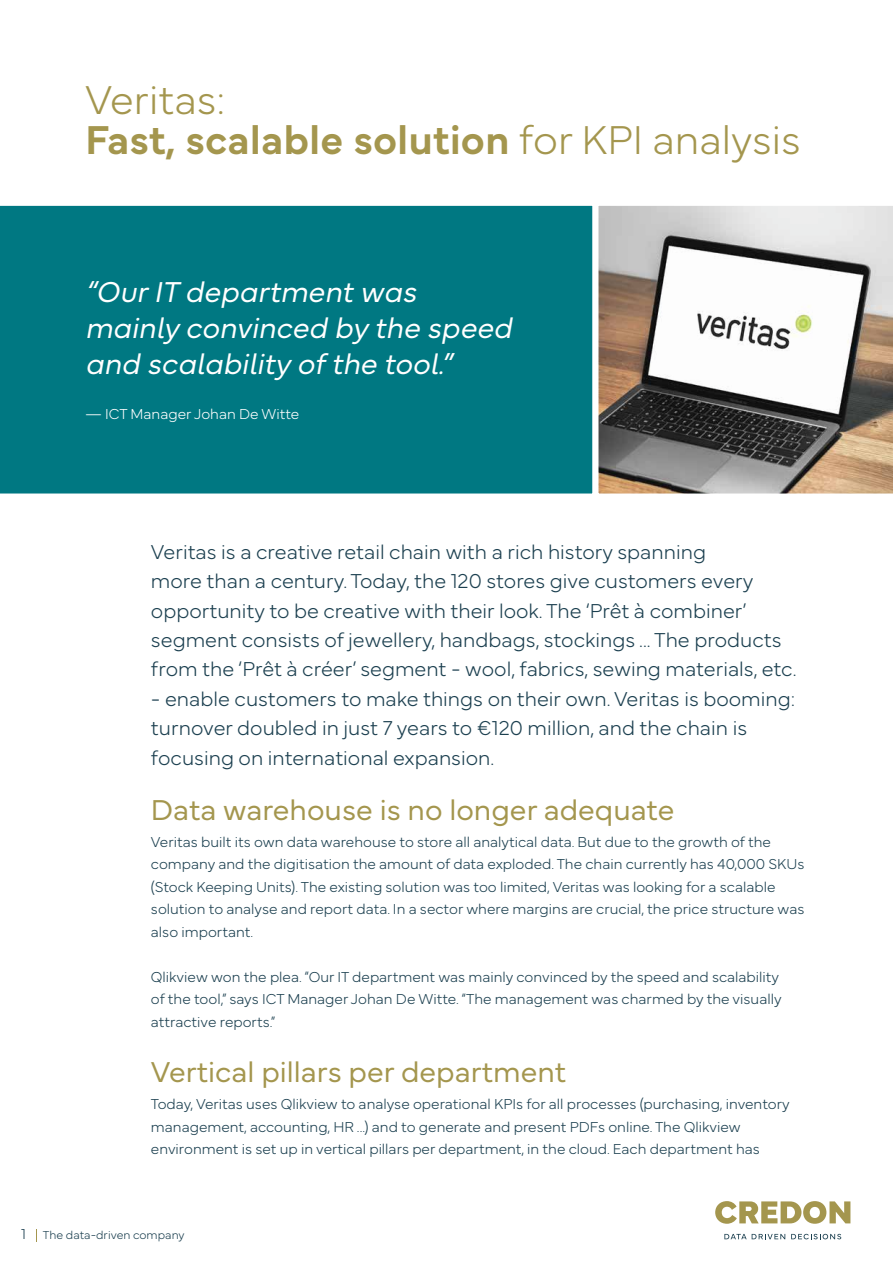
<style>
.page{position:relative;width:893px;height:1263px;background:#fff}
.page>*{position:absolute;margin:0;border:0;box-sizing:border-box;transform-origin:0 0}
.t1{font:100 42px/40.5px "Mundial";color:#a4964e}
.t2{font:italic 300 30px/36px "Mundial";color:#fff}
.t3{font:300 30px "Mundial";color:#a4964e}
.t4{font:100 21px/29.4px "Mundial";color:#1c4050}
.t5{font:100 15px/22.5px "Mundial";color:#1c4050}
.t6{font:100 15px "Mundial";color:#fff}
.t7{font:100 12px "Mundial";color:#1c4050}
.s1{font-weight:600}
.s2{font-size:15px}
</style>
<div class="page">
<div style="left:0;top:205px;width:592px;height:289px;background:#007882"></div>
<svg style="left:592px;top:206px;width:301px;height:288px"></svg>
<svg style="left:724px;top:1234px;width:61px;height:5px"></svg>
<svg style="left:791px;top:1234px;width:50px;height:5px"></svg>
<svg style="left:715px;top:1201px;width:135px;height:23px"></svg>
<svg style="left:36px;top:1229px;width:1px;height:13px"></svg>
<h1 class="t1" style="left:85px;top:75px;width:717px">Veritas:<br><span class="s1">Fast, scalable solution</span> for KPI analysis</h1>
<h2 class="t2" style="left:85px;top:270px;width:428px">“Our IT department was mainly convinced by the speed and scalability of the tool.”</h2>
<p class="t6" style="left:85px;top:402px;width:216px">— ICT Manager Johan De Witte</p>
<p class="t4" style="left:151px;top:535px;width:647px">Veritas is a creative retail chain with a rich history spanning<br>more than a century. Today, the 120 stores give customers every opportunity to be creative with their look. The ‘Prêt à combiner’ segment consists of jewellery, handbags, stockings ... The products from the ‘Prêt à créer’ segment - wool, fabrics, sewing materials, etc.</p>
<h3 class="t4" style="left:151px;top:682px;width:646px">- enable customers to make things on their own. Veritas is booming: turnover doubled in just 7 years to €120 million, and the chain is focusing on international expansion.</h3>
<h2 class="t3" style="left:151px;top:786px;width:525px">Data warehouse is no longer adequate</h2>
<p class="t5" style="left:151px;top:829px;width:655px">Veritas built its own data warehouse to store all analytical data. But due to the growth of the company and the digitisation the amount of data exploded. The chain currently has 40,000 SKUs (Stock Keeping Units). The existing solution was too limited, Veritas was looking for a scalable solution to analyse and report data. In a sector where margins are crucial, the price structure was also important.</p>
<p class="t5" style="left:151px;top:964px;width:632px">Qlikview won the plea. “Our IT department was mainly convinced by the speed and scalability of the tool,” says ICT Manager Johan De Witte. “The management was charmed by the visually attractive reports.”</p>
<h2 class="t3" style="left:151px;top:1049px;width:417px">Vertical pillars per department</h2>
<p class="t5" style="left:151px;top:1091px;width:640px">Today, Veritas uses Qlikview to analyse operational KPIs for all processes (purchasing, inventory management, accounting, HR ...) and to generate and present PDFs online. The Qlikview environment is set up in vertical pillars per department, in the cloud. Each department has</p>
<p class="t7" style="left:21px;top:1226px;width:165px"><span class="s2">1</span> The data-driven company</p>
</div>
